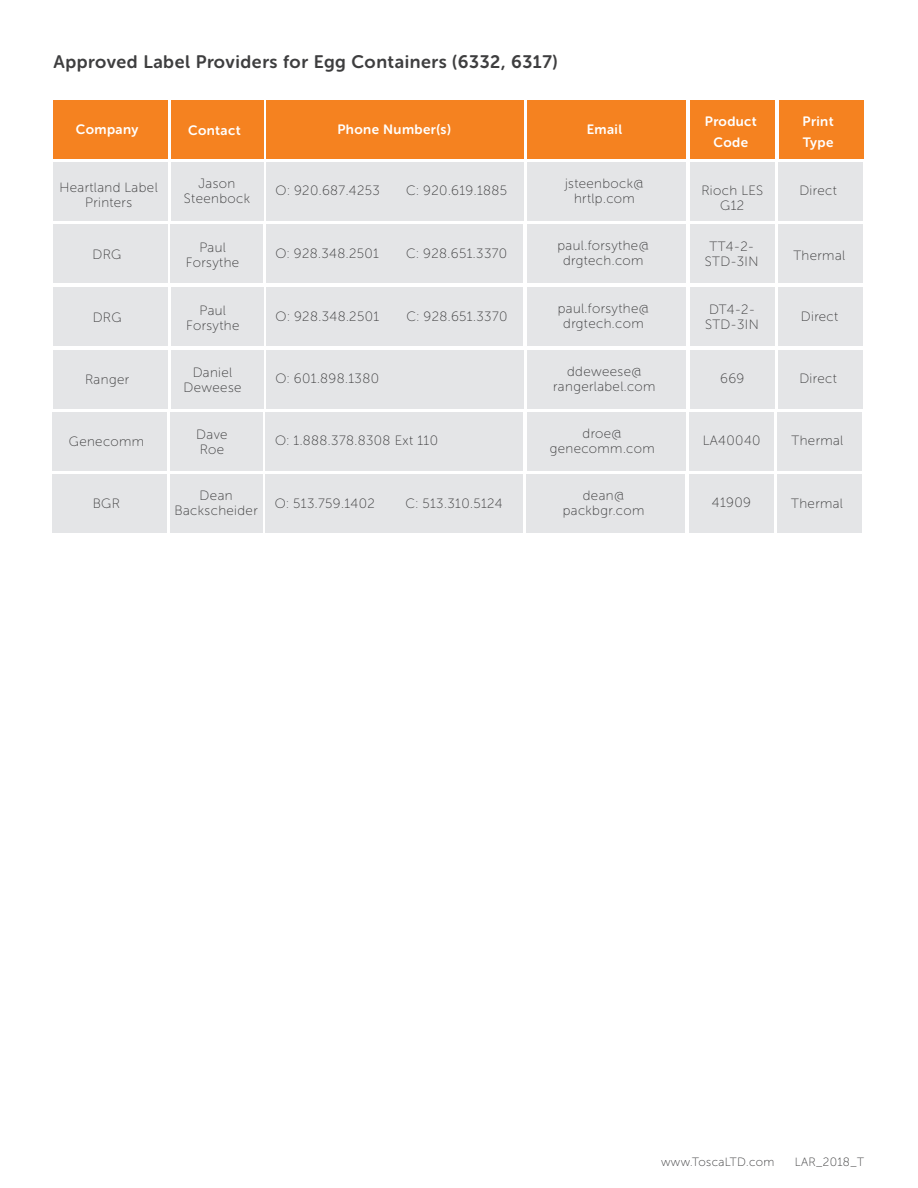
<style>
.page{position:relative;width:918px;height:1188px;background:#fff}
.page>*{position:absolute;margin:0;border:0;box-sizing:border-box;transform-origin:0 0}
.t1{font:18px "Museo Sans Rounded 700";letter-spacing:.03em;color:#3e3e3f}
.t2{font:13.5px/15px "Museo Sans Rounded 100";letter-spacing:.03em;color:#3e3e3f;text-align:center}
.t3{font:13.5px "Museo Sans Rounded 700";letter-spacing:.03em;color:#fff}
.t4{font:12px "Museo Sans Rounded 100";letter-spacing:.03em;color:#3e3e3f}
</style>
<div class="page">
<div style="left:53px;top:100px;width:115px;height:59px;background:#f58220"></div>
<div style="left:171px;top:100px;width:92px;height:59px;background:#f58220"></div>
<div style="left:527px;top:100px;width:159px;height:59px;background:#f58220"></div>
<div style="left:690px;top:100px;width:85px;height:59px;background:#f58220"></div>
<div style="left:266px;top:100px;width:258px;height:59px;background:#f58220"></div>
<div style="left:779px;top:100px;width:85px;height:59px;background:#f58220"></div>
<div style="left:53px;top:224px;width:114px;height:59px;background:#e4e5e7"></div>
<div style="left:170px;top:224px;width:93px;height:59px;background:#e4e5e7"></div>
<div style="left:527px;top:224px;width:159px;height:59px;background:#e4e5e7"></div>
<div style="left:690px;top:224px;width:85px;height:59px;background:#e4e5e7"></div>
<div style="left:266px;top:224px;width:257px;height:59px;background:#e4e5e7"></div>
<div style="left:778px;top:224px;width:85px;height:59px;background:#e4e5e7"></div>
<div style="left:53px;top:350px;width:115px;height:59px;background:#e4e5e7"></div>
<div style="left:171px;top:350px;width:92px;height:59px;background:#e4e5e7"></div>
<div style="left:527px;top:350px;width:159px;height:59px;background:#e4e5e7"></div>
<div style="left:690px;top:350px;width:85px;height:59px;background:#e4e5e7"></div>
<div style="left:267px;top:350px;width:257px;height:59px;background:#e4e5e7"></div>
<div style="left:778px;top:350px;width:85px;height:59px;background:#e4e5e7"></div>
<div style="left:53px;top:412px;width:114px;height:59px;background:#e4e5e7"></div>
<div style="left:170px;top:412px;width:93px;height:59px;background:#e4e5e7"></div>
<div style="left:527px;top:412px;width:159px;height:59px;background:#e4e5e7"></div>
<div style="left:689px;top:412px;width:85px;height:59px;background:#e4e5e7"></div>
<div style="left:266px;top:412px;width:257px;height:59px;background:#e4e5e7"></div>
<div style="left:778px;top:412px;width:84px;height:59px;background:#e4e5e7"></div>
<div style="left:52px;top:474px;width:115px;height:59px;background:#e4e5e7"></div>
<div style="left:170px;top:474px;width:92px;height:59px;background:#e4e5e7"></div>
<div style="left:526px;top:474px;width:159px;height:59px;background:#e4e5e7"></div>
<div style="left:689px;top:474px;width:85px;height:59px;background:#e4e5e7"></div>
<div style="left:266px;top:474px;width:257px;height:59px;background:#e4e5e7"></div>
<div style="left:777px;top:474px;width:85px;height:59px;background:#e4e5e7"></div>
<div style="left:53px;top:287px;width:115px;height:59px;background:#e4e5e7"></div>
<div style="left:171px;top:287px;width:92px;height:59px;background:#e4e5e7"></div>
<div style="left:527px;top:287px;width:159px;height:59px;background:#e4e5e7"></div>
<div style="left:690px;top:287px;width:85px;height:59px;background:#e4e5e7"></div>
<div style="left:266px;top:287px;width:257px;height:59px;background:#e4e5e7"></div>
<div style="left:778px;top:287px;width:85px;height:59px;background:#e4e5e7"></div>
<div style="left:53px;top:162px;width:115px;height:59px;background:#e4e5e7"></div>
<div style="left:171px;top:162px;width:92px;height:59px;background:#e4e5e7"></div>
<div style="left:527px;top:162px;width:159px;height:59px;background:#e4e5e7"></div>
<div style="left:690px;top:162px;width:85px;height:59px;background:#e4e5e7"></div>
<div style="left:266px;top:162px;width:258px;height:59px;background:#e4e5e7"></div>
<div style="left:778px;top:162px;width:85px;height:59px;background:#e4e5e7"></div>
<p class="t1" style="left:53px;top:51px;width:506px">Approved Label Providers for Egg Containers (6332, 6317)</p>
<p class="t3" style="left:337px;top:122px;width:115px">Phone Number(s)</p>
<p class="t3" style="left:76px;top:122px;width:64px">Company</p>
<p class="t3" style="left:188px;top:122px;width:54px">Contact</p>
<p class="t3" style="left:587px;top:122px;width:37px">Email</p>
<p class="t3" style="left:705px;top:114px;width:53px">Product</p>
<p class="t3" style="left:714px;top:135px;width:36px">Code</p>
<p class="t3" style="left:803px;top:113px;width:33px">Print</p>
<p class="t3" style="left:803px;top:134px;width:32px">Type</p>
<p class="t2" style="left:60px;top:180px;width:100px">Heartland Label</p>
<p class="t2" style="left:85px;top:195px;width:48px">Printers</p>
<p class="t2" style="left:199px;top:176px;width:38px">Jason</p>
<p class="t2" style="left:184px;top:191px;width:68px">Steenbock</p>
<p class="t2" style="left:565px;top:176px;width:80px">jsteenbock@</p>
<p class="t2" style="left:574px;top:191px;width:62px">hrtlp.com</p>
<p class="t2" style="left:701px;top:183px;width:63px">Rioch LES</p>
<p class="t2" style="left:720px;top:198px;width:25px">G12</p>
<p class="t2" style="left:276px;top:183px;width:106px">O: 920.687.4253</p>
<p class="t2" style="left:406px;top:183px;width:103px">C: 920.619.1885</p>
<p class="t2" style="left:799px;top:183px;width:39px">Direct</p>
<p class="t2" style="left:93px;top:247px;width:30px">DRG</p>
<p class="t2" style="left:199px;top:240px;width:28px">Paul</p>
<p class="t2" style="left:186px;top:255px;width:55px">Forsythe</p>
<p class="t2" style="left:558px;top:238px;width:93px">paul.forsythe@</p>
<p class="t2" style="left:563px;top:253px;width:82px">drgtech.com</p>
<p class="t2" style="left:710px;top:239px;width:46px">TT4-2-</p>
<p class="t2" style="left:705px;top:254px;width:55px">STD-3IN</p>
<p class="t2" style="left:275px;top:246px;width:105px">O: 928.348.2501</p>
<p class="t2" style="left:406px;top:246px;width:102px">C: 928.651.3370</p>
<p class="t2" style="left:794px;top:248px;width:53px">Thermal</p>
<p class="t2" style="left:93px;top:310px;width:30px">DRG</p>
<p class="t2" style="left:200px;top:303px;width:28px">Paul</p>
<p class="t2" style="left:186px;top:318px;width:55px">Forsythe</p>
<p class="t2" style="left:558px;top:301px;width:93px">paul.forsythe@</p>
<p class="t2" style="left:563px;top:316px;width:82px">drgtech.com</p>
<p class="t2" style="left:709px;top:302px;width:47px">DT4-2-</p>
<p class="t2" style="left:705px;top:317px;width:55px">STD-3IN</p>
<p class="t2" style="left:276px;top:309px;width:105px">O: 928.348.2501</p>
<p class="t2" style="left:406px;top:309px;width:102px">C: 928.651.3370</p>
<p class="t2" style="left:801px;top:309px;width:39px">Direct</p>
<p class="t2" style="left:85px;top:372px;width:45px">Ranger</p>
<p class="t2" style="left:193px;top:365px;width:41px">Daniel</p>
<p class="t2" style="left:184px;top:380px;width:59px">Deweese</p>
<p class="t2" style="left:567px;top:364px;width:76px">ddeweese@</p>
<p class="t2" style="left:553px;top:379px;width:104px">rangerlabel.com</p>
<p class="t2" style="left:275px;top:371px;width:105px">O: 601.898.1380</p>
<p class="t2" style="left:720px;top:371px;width:26px">669</p>
<p class="t2" style="left:799px;top:371px;width:39px">Direct</p>
<p class="t2" style="left:69px;top:434px;width:77px">Genecomm</p>
<p class="t2" style="left:196px;top:427px;width:33px">Dave</p>
<p class="t2" style="left:200px;top:442px;width:26px">Roe</p>
<p class="t2" style="left:583px;top:426px;width:41px">droe@</p>
<p class="t2" style="left:550px;top:441px;width:107px">genecomm.com</p>
<p class="t2" style="left:275px;top:433px;width:164px">O: 1.888.378.8308 Ext 110</p>
<p class="t2" style="left:703px;top:433px;width:59px">LA40040</p>
<p class="t2" style="left:792px;top:433px;width:53px">Thermal</p>
<p class="t2" style="left:93px;top:496px;width:29px">BGR</p>
<p class="t2" style="left:175px;top:488px;width:85px">Dean<br>Backscheider</p>
<p class="t2" style="left:583px;top:488px;width:43px">dean@</p>
<p class="t2" style="left:275px;top:496px;width:102px">O: 513.759.1402</p>
<p class="t2" style="left:405px;top:496px;width:99px">C: 513.310.5124</p>
<p class="t2" style="left:712px;top:495px;width:41px">41909</p>
<p class="t2" style="left:791px;top:496px;width:53px">Thermal</p>
<p class="t2" style="left:563px;top:503px;width:83px">packbgr.com</p>
<p class="t4" style="left:661px;top:1155px;width:115px">www.ToscaLTD.com</p>
<p class="t4" style="left:795px;top:1155px;width:71px">LAR_2018_T</p>
</div>
